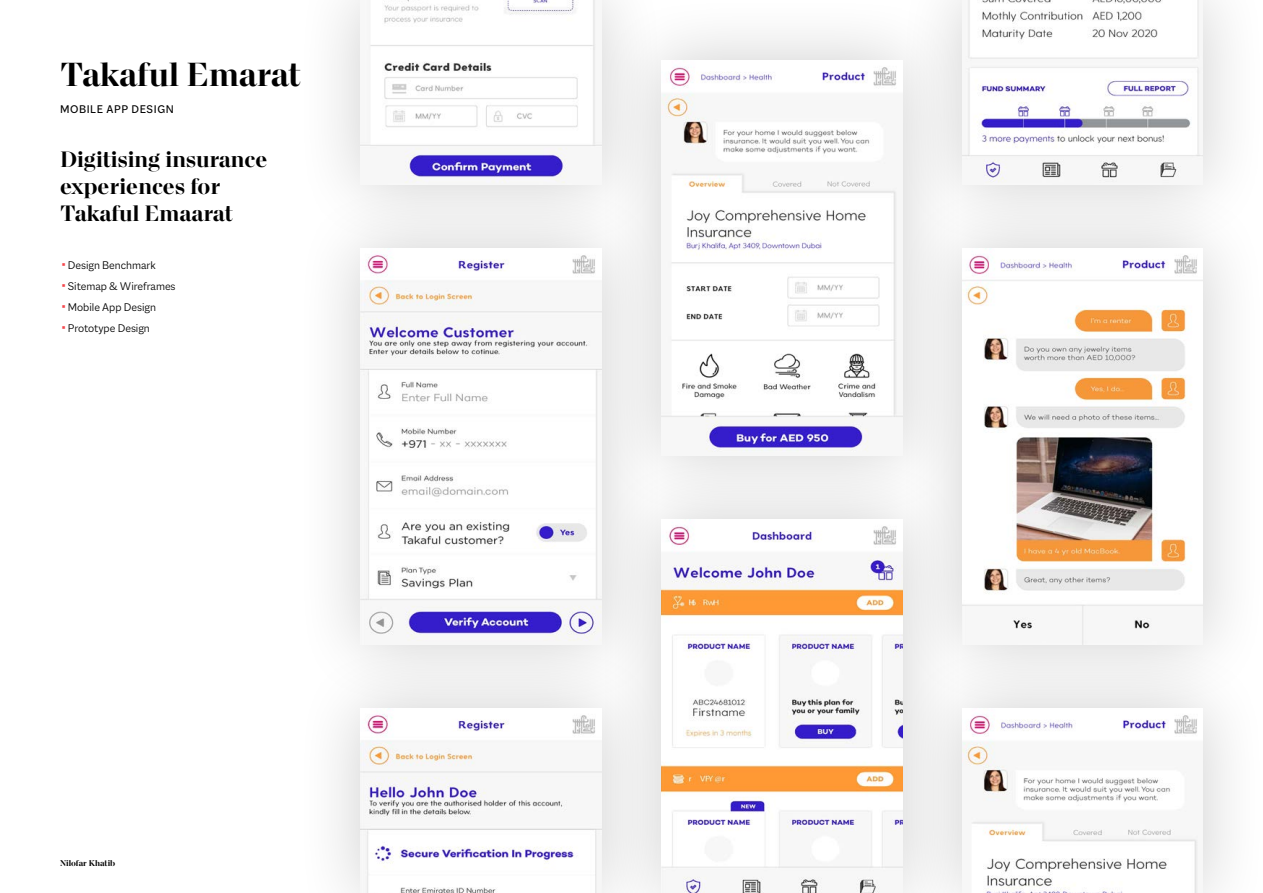
<style>
.page{position:relative;width:1263px;height:893px;background:#fff}
.page>*{position:absolute;margin:0;border:0;box-sizing:border-box;transform-origin:0 0}
.t1{font:700 36px "Macklin Display";color:#000}
.t2{font:700 24px/27px "Macklin Display";color:#000}
.t3{font:300 12px "Macklin Sans";color:#000}
.t4{font:12px "Macklin Sans";letter-spacing:.05em;color:#000}
.t5{font:700 9px "Macklin Display";color:#000}
.s1{font-family:"Arial Unicode MS";font-weight:400;color:#f5474d}
</style>
<div class="page">
<div style="left:293px;top:181px;width:376px;height:531px;background:#000;opacity:.2"></div>
<img style="left:361px;top:252px;width:233px;height:389px">
<div style="left:895px;top:181px;width:368px;height:531px;background:#000;opacity:.2"></div>
<img style="left:969px;top:252px;width:234px;height:389px">
<div style="left:594px;top:0;width:375px;height:523px;background:#000;opacity:.2"></div>
<img style="left:661px;top:60px;width:241px;height:392px">
<div style="left:293px;top:641px;width:376px;height:252px;background:#f3f3f3"></div>
<img style="left:361px;top:708px;width:233px;height:185px">
<div style="left:895px;top:641px;width:368px;height:252px;background:#f2f2f2"></div>
<img style="left:969px;top:708px;width:234px;height:185px">
<div style="left:594px;top:452px;width:375px;height:441px;background:#f0f0f0"></div>
<img style="left:661px;top:519px;width:241px;height:374px">
<div style="left:293px;top:0;width:376px;height:252px;background:#f3f3f3"></div>
<img style="left:361px;top:0;width:240px;height:183px">
<div style="left:895px;top:0;width:368px;height:252px;background:#f2f2f2"></div>
<img style="left:962px;top:0;width:241px;height:183px">
<p class="t1" style="left:60px;top:54px;width:242px">Takaful Emarat</p>
<p class="t4" style="left:60px;top:103px;width:115px">MOBILE APP DESIGN</p>
<p class="t2" style="left:60px;top:146px;width:209px">Digitising insurance experiences for<br>Takaful Emaarat</p>
<p class="t3" style="left:60px;top:259px;width:97px"><span class="s1">▪</span>Design Benchmark</p>
<p class="t3" style="left:60px;top:280px;width:117px"><span class="s1">▪</span>Sitemap &amp; Wireframes</p>
<p class="t3" style="left:60px;top:301px;width:97px"><span class="s1">▪</span>Mobile App Design</p>
<p class="t3" style="left:60px;top:322px;width:91px"><span class="s1">▪</span>Prototype Design</p>
<p class="t5" style="left:60px;top:858px;width:57px">Nilofar Khatib</p>
</div>
